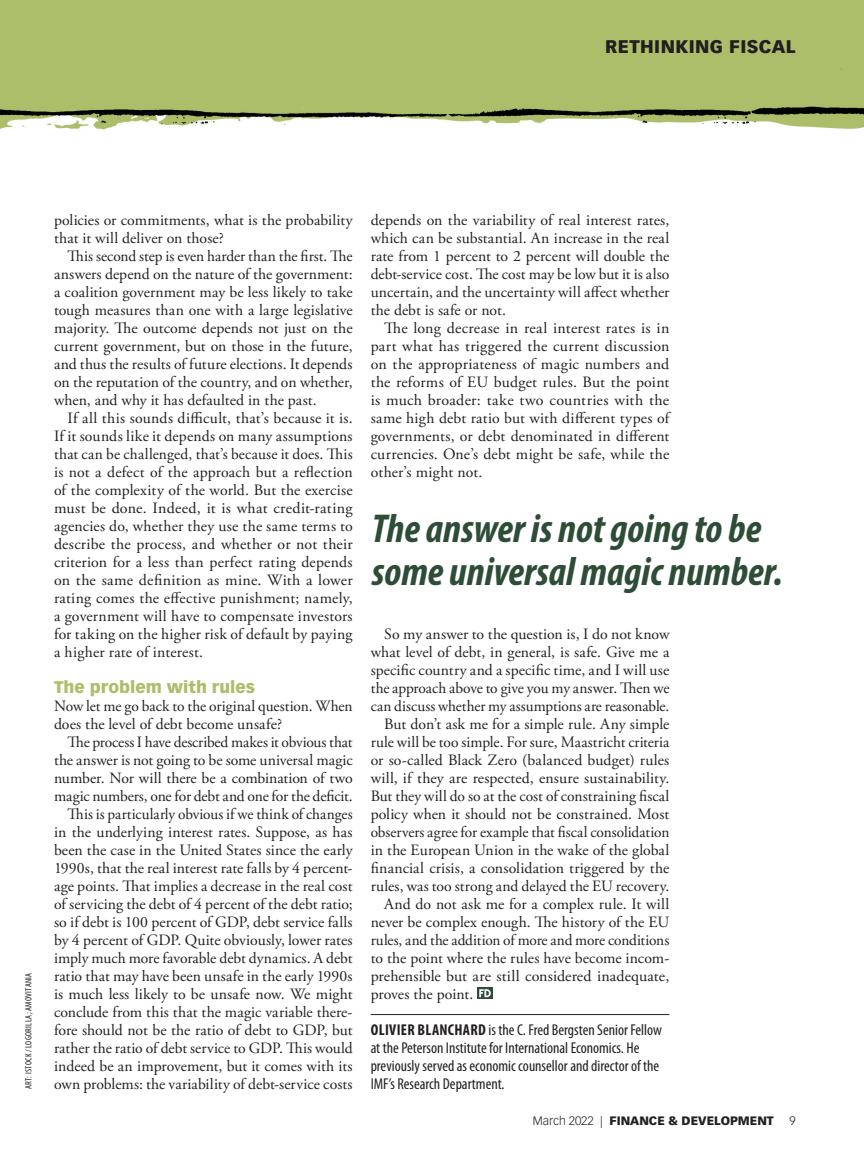
<style>
.page{position:relative;width:864px;height:1161px;background:#fff}
.page>*{position:absolute;margin:0;border:0;box-sizing:border-box;transform-origin:0 0}
.PERSPECTIVES_-_Pull{font:italic 700 condensed 40.5px/43.5px "Myriad Pro";color:#2e4d37}
.GLOBAL_-_Feature_The{font:900 18px "Vectora LT Std";letter-spacing:.02em;color:#231f20}
.GLOBAL_-_Subhead{font:900 16.5px "Vectora LT Std";color:#adbe6b}
.GLOBAL_-_Body_Copy{font:15.75px/18px "Adobe Garamond Pro";letter-spacing:.005em;color:#231f20;text-align:justify}
.GLOBAL_-_Author_Bio{font:condensed 15.75px/18px "Myriad Pro";color:#231f20}
.t1{font:900 12px "Vectora LT Std";color:#231f20}
.t2{font:300 12px "Vectora LT Std";color:#231f20}
.GLOBAL_-_Photo_Credi{font:condensed 9px "Myriad Pro";letter-spacing:.035em;color:#231f20}
.s1{font-weight:700}
.s2{font-weight:300}
</style>
<div class="page">
<img style="left:0;top:0;width:864px;height:130px">
<hr style="left:371px;top:1014px;width:298px;height:1px;background:#231f20">
<svg style="left:477px;top:988px;width:16px;height:11px"></svg>
<svg style="left:479px;top:989px;width:12px;height:8px"></svg>
<p class="GLOBAL_-_Feature_The" style="left:605px;top:36px;width:192px">RETHINKING FISCAL</p>
<p class="GLOBAL_-_Photo_Credi" style="left:24px;top:1089px;width:118px;rotate:-90deg">ART: ISTOCK / LOGORILLA; AMOVITANIA</p>
<p class="GLOBAL_-_Body_Copy" style="left:54px;top:212px;width:300px">policies or commitments, what is the probability that it will deliver on those?</p>
<p class="GLOBAL_-_Body_Copy" style="left:54px;top:248px;width:300px;text-indent:14px">This second step is even harder than the first. The answers depend on the nature of the government: a coalition government may be less likely to take tough measures than one with a large legislative majority. The outcome depends not just on the current government, but on those in the future, and thus the results of future elections. It depends on the reputation of the country, and on whether, when, and why it has defaulted in the past.</p>
<p class="GLOBAL_-_Body_Copy" style="left:54px;top:410px;width:300px;text-indent:14px">If all this sounds difficult, that’s because it is.<br>If it sounds like it depends on many assumptions that can be challenged, that’s because it does. This is not a defect of the approach but a reflection of the complexity of the world. But the exercise must be done. Indeed, it is what credit-rating agencies do, whether they use the same terms to describe the process, and whether or not their criterion for a less than perfect rating depends on the same definition as mine. With a lower rating comes the effective punishment; namely, a government will have to compensate investors for taking on the higher risk of default by paying a higher rate of interest.</p>
<p class="GLOBAL_-_Subhead" style="left:54px;top:677px;width:202px">The problem with rules</p>
<p class="GLOBAL_-_Body_Copy" style="left:54px;top:698px;width:300px">Now let me go back to the original question. When does the level of debt become unsafe?</p>
<p class="GLOBAL_-_Body_Copy" style="left:54px;top:734px;width:300px;text-indent:14px">The process I have described makes it obvious that the answer is not going to be some universal magic number. Nor will there be a combination of two magic numbers, one for debt and one for the deficit.</p>
<p class="GLOBAL_-_Body_Copy" style="left:54px;top:806px;width:300px;text-indent:14px">This is particularly obvious if we think of changes in the underlying interest rates. Suppose, as has been the case in the United States since the early 1990s, that the real interest rate falls by 4 percent&shy;age points. That implies a decrease in the real cost of servicing the debt of 4 percent of the debt ratio; so if debt is 100 percent of GDP, debt service falls by 4 percent of GDP. Quite obviously, lower rates imply much more favorable debt dynamics. A debt ratio that may have been unsafe in the early 1990s is much less likely to be unsafe now. We might conclude from this that the magic variable there&shy;fore should not be the ratio of debt to GDP, but rather the ratio of debt service to GDP. This would indeed be an improvement, but it comes with its own problems: the variability of debt-service costs</p>
<p class="GLOBAL_-_Body_Copy" style="left:371px;top:212px;width:300px">depends on the variability of real interest rates, which can be substantial. An increase in the real rate from 1 percent to 2 percent will double the debt-service cost. The cost may be low but it is also uncertain, and the uncertainty will affect whether the debt is safe or not.</p>
<p class="GLOBAL_-_Body_Copy" style="left:371px;top:320px;width:300px;text-indent:14px">The long decrease in real interest rates is in part what has triggered the current discussion on the appropriateness of magic numbers and the reforms of EU budget rules. But the point is much broader: take two countries with the same high debt ratio but with different types of governments, or debt denominated in different currencies. One’s debt might be safe, while the other’s might not.</p>
<p class="PERSPECTIVES_-_Pull" style="left:372px;top:506px;width:413px">The answer is not going to be some universal magic number.</p>
<p class="GLOBAL_-_Body_Copy" style="left:371px;top:626px;width:300px;text-indent:14px">So my answer to the question is, I do not know what level of debt, in general, is safe. Give me a specific country and a specific time, and I will use the approach above to give you my answer. Then we can discuss whether my assumptions are reasonable.</p>
<p class="GLOBAL_-_Body_Copy" style="left:371px;top:716px;width:300px;text-indent:14px">But don’t ask me for a simple rule. Any simple rule will be too simple. For sure, Maastricht criteria or so-called Black Zero (balanced budget) rules will, if they are respected, ensure sustainability.<br>But they will do so at the cost of constraining fiscal policy when it should not be constrained. Most observers agree for example that fiscal consolidation in the European Union in the wake of the global financial crisis, a consolidation triggered by the rules, was too strong and delayed the EU recovery.</p>
<p class="GLOBAL_-_Body_Copy" style="left:371px;top:896px;width:300px;text-indent:14px">And do not ask me for a complex rule. It will never be complex enough. The history of the EU rules, and the addition of more and more conditions to the point where the rules have become incom&shy;prehensible but are still considered inadequate, proves the point.</p>
<p class="GLOBAL_-_Author_Bio" style="left:371px;top:1021px;width:293px"><span class="s1">OLIVIER BLANCHARD</span> is the C. Fred Bergsten Senior Fellow at the Peterson Institute for International Economics. He previously served as economic counsellor and director of the IMF’s Research Department.</p>
<p class="t1" style="left:533px;top:1113px;width:243px"><span class="s2">March 2022 |</span> FINANCE &amp; DEVELOPMENT</p>
<p class="t2" style="left:789px;top:1114px;width:8px">9</p>
</div>
